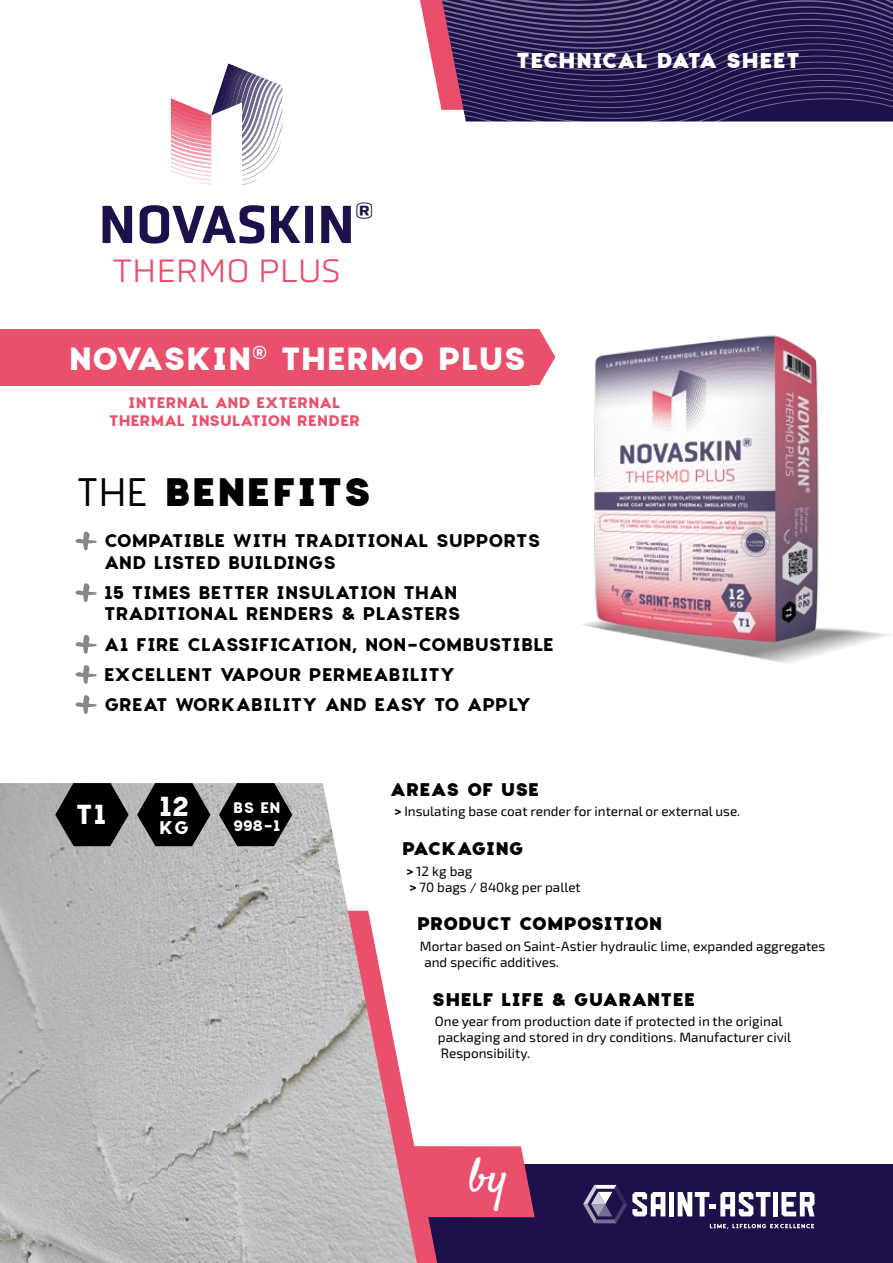
<style>
.page{position:relative;width:893px;height:1263px;background:#fff}
.page>*{position:absolute;margin:0;border:0;box-sizing:border-box;transform-origin:0 0}
.t1{font:500 54.6px "Obvia";color:#1e104a}
.t2{font:48px "Satisfy";color:#fff}
.t3{font:900 39px "Charlevoix Pro";color:#000}
.t4{font:300 33.75px "Obvia Wide";color:#ea4f6c}
.t5{font:800 31.5px "Charlevoix Pro";letter-spacing:-.02em;color:#fff}
.t6{font:700 27px "Charlevoix Pro";color:#fff}
.t7{font:900 21px "Charlevoix Pro";letter-spacing:-.04em;color:#fff}
.t8{font:700 18px/21.6px "Charlevoix Pro";letter-spacing:-.02em;color:#000}
.t9{font:900 18px "Charlevoix Pro";letter-spacing:-.03em;color:#000}
.t10{font:900 18px "Charlevoix Pro";letter-spacing:-.01em;color:#000}
.t11{font:700 18px "Charlevoix Pro";color:#fff}
.t12{font:700 15px/18px "Charlevoix Pro";letter-spacing:-.02em;color:#ea4f6c;text-align:center}
.t13{font:700 15px/18px "Charlevoix Pro";letter-spacing:-.025em;color:#fff}
.t14{font:13.5px/16.2px "Exo 2";color:#000}
.s1{font-weight:400}
.s2{font-weight:700}
</style>
<div class="page">
<div style="left:400px;top:1164px;width:493px;height:99px;background:#1e104a"></div>
<svg style="left:417px;top:1146px;width:118px;height:117px"></svg>
<img style="left:0;top:783px;width:417px;height:480px">
<svg style="left:75px;top:531px;width:22px;height:20px"></svg>
<svg style="left:75px;top:583px;width:22px;height:19px"></svg>
<svg style="left:75px;top:635px;width:22px;height:19px"></svg>
<svg style="left:75px;top:665px;width:22px;height:19px"></svg>
<svg style="left:75px;top:695px;width:22px;height:19px"></svg>
<svg style="left:137px;top:783px;width:73px;height:63px;background:#2d2d2d"></svg>
<svg style="left:55px;top:783px;width:74px;height:63px;background:#2d2d2e"></svg>
<div style="left:0;top:329px;width:529px;height:56px;background:#ea4f6c"></div>
<svg style="left:219px;top:783px;width:73px;height:63px;background:#2e2e2e"></svg>
<svg style="left:171px;top:63px;width:111px;height:123px"></svg>
<img style="left:486px;top:329px;width:404px;height:334px">
<svg style="left:420px;top:0;width:473px;height:122px;background:#3f2d5f"></svg>
<div style="left:773px;top:1192px;width:5px;height:24px;background:#fff"></div>
<div style="left:669px;top:1192px;width:5px;height:24px;background:#fff"></div>
<svg style="left:781px;top:1192px;width:33px;height:24px"></svg>
<svg style="left:678px;top:1192px;width:92px;height:24px"></svg>
<svg style="left:583px;top:1185px;width:82px;height:38px"></svg>
<svg style="left:710px;top:1224px;width:104px;height:5px"></svg>
<h1 class="t1" style="left:98px;top:192px;width:277px">NOVASKIN<sup>®</sup></h1>
<h3 class="t4" style="left:113px;top:252px;width:229px">THERMO PLUS</h3>
<h3 class="t7" style="left:516px;top:45px;width:286px">TECHNICAL DATA SHEET</h3>
<h3 class="t5" style="left:68px;top:336px;width:459px">NOVASKIN<sup>®</sup> THERMO PLUS</h3>
<p class="t12" style="left:109px;top:394px;width:253px">INTERNAL AND EXTERNAL<br>THERMAL INSULATION RENDER</p>
<h3 class="t3" style="left:75px;top:464px;width:297px"><span class="s1">THE</span> BENEFITS</h3>
<h3 class="t8" style="left:104px;top:530px;width:438px">COMPATIBLE WITH TRADITIONAL SUPPORTS<br>AND LISTED BUILDINGS</h3>
<h3 class="t8" style="left:104px;top:581px;width:358px">15 TIMES BETTER INSULATION THAN<br>TRADITIONAL RENDERS &amp; PLASTERS</h3>
<h3 class="t8" style="left:104px;top:629px;width:452px;line-height:30.2px">A1 FIRE CLASSIFICATION, NON-COMBUSTIBLE<br>EXCELLENT VAPOUR PERMEABILITY<br>GREAT WORKABILITY AND EASY TO APPLY</h3>
<h3 class="t6" style="left:75px;top:796px;width:33px">T1</h3>
<h3 class="t6" style="left:158px;top:788px;width:32px">12</h3>
<h3 class="t11" style="left:159px;top:815px;width:32px">KG</h3>
<p class="t13" style="left:233px;top:799px;width:49px">BS EN<br>998-1</p>
<h3 class="t9" style="left:390px;top:777px;width:151px">AREAS OF USE</h3>
<p class="t14" style="left:394px;top:803px;width:347px"><span class="s2">&gt;</span> Insulating base coat render for internal or external use.</p>
<h3 class="t9" style="left:402px;top:836px;width:123px">PACKAGING</h3>
<p class="t14" style="left:406px;top:862px;width:176px"><span class="s2">&gt;</span> 12 kg bag<br><span class="s2">&gt;</span> 70 bags / 840kg per pallet</p>
<h3 class="t9" style="left:417px;top:911px;width:247px">PRODUCT COMPOSITION</h3>
<p class="t14" style="left:424px;top:937px;width:403px;text-indent:-4px">Mortar based on Saint-Astier hydraulic lime, expanded aggregates and specific additives.</p>
<h3 class="t10" style="left:432px;top:986px;width:265px">SHELF LIFE &amp; GUARANTEE</h3>
<p class="t14" style="left:435px;top:1013px;width:358px">One year from production date if protected in the original packaging and stored in dry conditions. Manufacturer civil<br>Responsibility.</p>
<h2 class="t2" style="left:469px;top:1146px;width:41px">by</h2>
</div>
